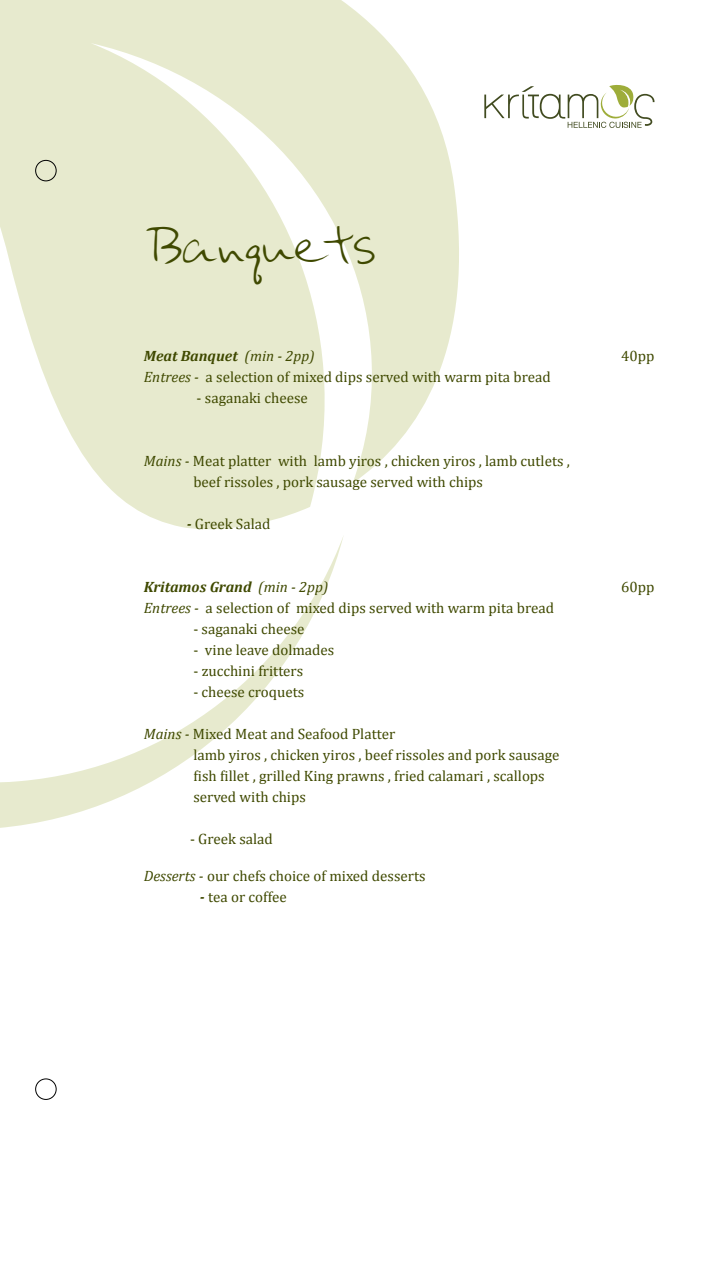
<style>
.page{position:relative;width:715px;height:1263px;background:#fff}
.page>*{position:absolute;margin:0;border:0;box-sizing:border-box;transform-origin:0 0}
.t1{font:45px "Urara";color:#3f4900}
.t2{font:15px/21px "Cambria";color:#3f4900}
.t3{font:italic 700 15px "Cambria";color:#3f4900}
.s1{font-weight:400}
.s2{font-style:italic}
.s3{font-weight:700;font-style:italic}
</style>
<div class="page">
<svg style="left:0;top:536px;width:344px;height:292px"></svg>
<svg style="left:0;top:0;width:459px;height:530px;fill:#e7eace"></svg>
<div style="left:35px;top:160px;width:22px;height:21px;border:1px solid #000;border-radius:50%"></div>
<div style="left:35px;top:1078px;width:22px;height:22px;border:1px solid #000;border-radius:50%"></div>
<svg style="left:484px;top:84px;width:170px;height:44px"></svg>
<h1 class="t1" style="left:144px;top:220px;width:232px">Banquets</h1>
<p class="t3" style="left:144px;top:345px;width:172px">Meat Banquet <span class="s1">(min - 2pp)</span></p>
<p class="t2" style="left:621px;top:345px;width:35px">40pp</p>
<p class="t2" style="left:144px;top:366px;width:408px"><span class="s2">Entrees -</span> a selection of mixed dips served with warm pita bread</p>
<p class="t2" style="left:196px;top:387px;width:113px">- saganaki cheese</p>
<p class="t2" style="left:193px;top:450px;width:378px;text-indent:-49px"><span class="s2">Mains -</span> Meat platter with lamb yiros , chicken yiros , lamb cutlets , beef rissoles , pork sausage served with chips</p>
<p class="t2" style="left:187px;top:513px;width:85px"><span class="s3">-</span> Greek Salad</p>
<p class="t3" style="left:144px;top:576px;width:186px">Kritamos Grand <span class="s1">(min - 2pp)</span></p>
<p class="t2" style="left:621px;top:576px;width:35px">60pp</p>
<p class="t2" style="left:144px;top:597px;width:411px"><span class="s2">Entrees -</span> a selection of mixed dips served with warm pita bread</p>
<p class="t2" style="left:193px;top:618px;width:113px">- saganaki cheese</p>
<p class="t2" style="left:193px;top:639px;width:142px">- vine leave dolmades</p>
<p class="t2" style="left:193px;top:660px;width:111px">- zucchini fritters</p>
<p class="t2" style="left:193px;top:681px;width:112px">- cheese croquets</p>
<p class="t2" style="left:193px;top:723px;width:367px;text-indent:-49px"><span class="s2">Mains -</span> Mixed Meat and Seafood Platter<br>lamb yiros , chicken yiros , beef rissoles and pork sausage fish fillet , grilled King prawns , fried calamari , scallops served with chips</p>
<p class="t2" style="left:190px;top:828px;width:84px">- Greek salad</p>
<p class="t2" style="left:144px;top:865px;width:283px"><span class="s2">Desserts -</span> our chefs choice of mixed desserts</p>
<p class="t2" style="left:200px;top:886px;width:88px"><span class="s3">-</span> tea or coffee</p>
</div>
